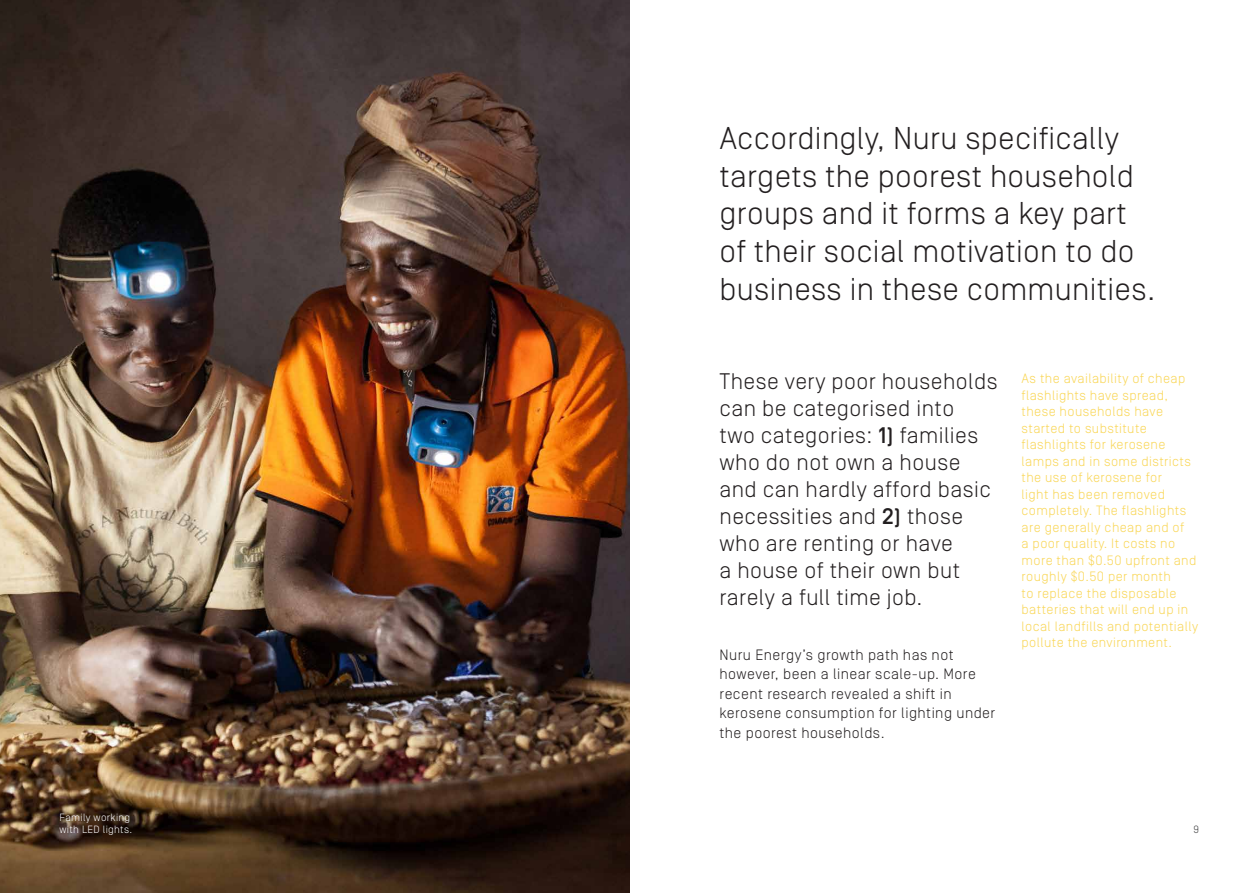
<style>
.page{position:relative;width:1259px;height:893px;background:#fff}
.page>*{position:absolute;margin:0;border:0;box-sizing:border-box;transform-origin:0 0}
.t1{font:300 31.5px/37.8px "Simplon Norm";letter-spacing:.01em;color:#231f20}
.t2{font:300 22.5px/27px "Simplon Norm";letter-spacing:.02em;color:#231f20}
.t3{font:300 15px/19.5px "Simplon Norm";letter-spacing:.03em;color:#231f20}
.t4{font:300 13.5px/16.5px "Simplon Norm";letter-spacing:.03em;color:#f9d655}
.t5{font:300 10.5px/12px "Simplon Norm";letter-spacing:.03em;color:#fff}
.t6{font:300 10.5px "Simplon Norm";color:#3e3e3f}
.s1{font-weight:500}
</style>
<div class="page">
<img style="left:0;top:0;width:629px;height:893px">
<p class="t5" style="left:60px;top:812px;width:74px">Family working with LED lights.</p>
<p class="t1" style="left:719px;top:119px;width:437px">Accordingly, Nuru specifically targets the poorest household groups and it forms a key part of their social motivation to do business in these communities.</p>
<p class="t2" style="left:719px;top:368px;width:279px">These very poor households can be categorised into<br>two categories: <span class="s1">1)</span> families who do not own a house and can hardly afford basic necessities and <span class="s1">2)</span> those who are renting or have<br>a house of their own but rarely a full time job.</p>
<p class="t3" style="left:719px;top:645px;width:277px">Nuru Energy’s growth path has not however, been a linear scale-up. More recent research revealed a shift in kerosene consumption for lighting under the poorest households.</p>
<p class="t4" style="left:1021px;top:371px;width:178px">As the availability of cheap flashlights have spread, these households have started to substitute flashlights for kerosene lamps and in some districts the use of kerosene for<br>light has been removed completely. The flashlights are generally cheap and of<br>a poor quality. It costs no more than $0.50 upfront and roughly $0.50 per month<br>to replace the disposable batteries that will end up in local landfills and potentially pollute the environment.</p>
<p class="t6" style="left:1193px;top:824px;width:7px">9</p>
</div>
